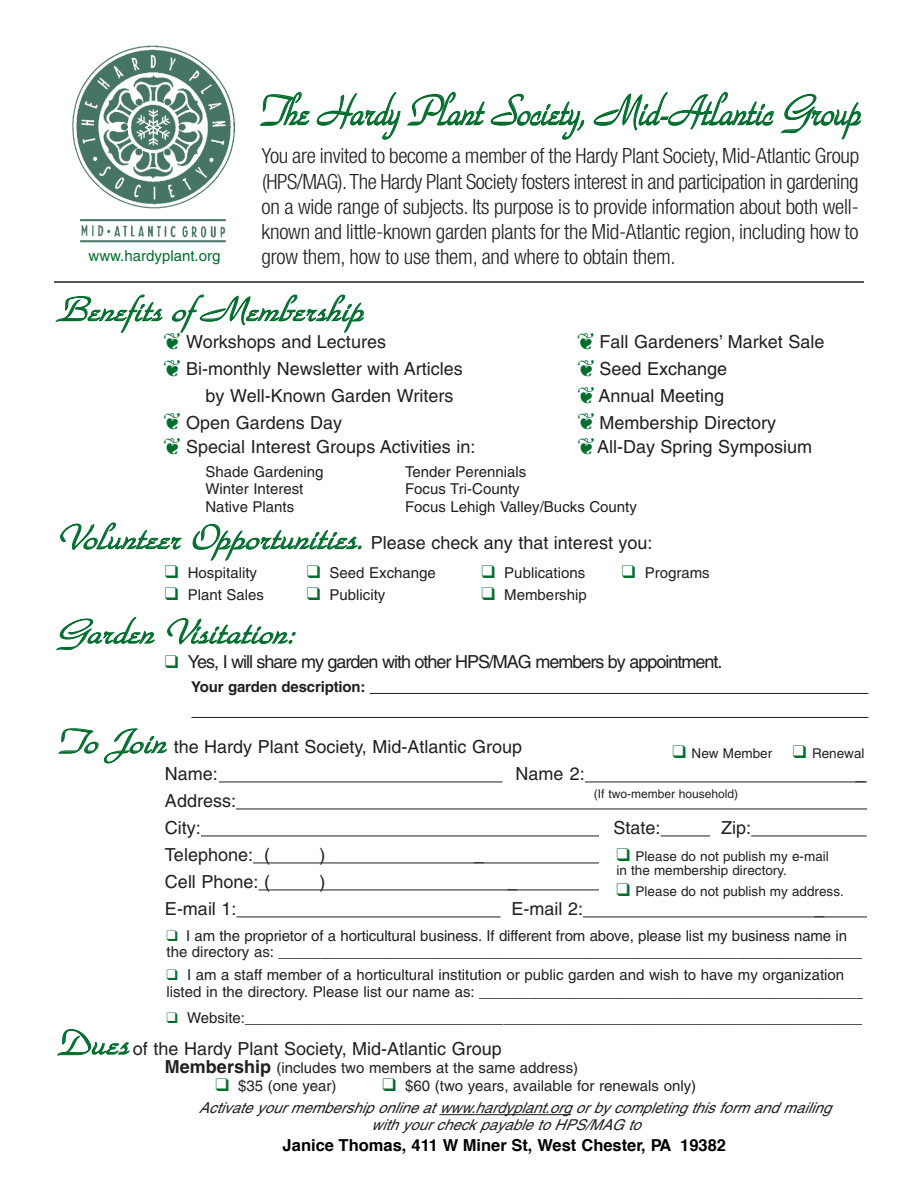
<style>
.page{position:relative;width:918px;height:1188px;background:#fff}
.page>*{position:absolute;margin:0;border:0;box-sizing:border-box;transform-origin:0 0}
.t1{font:italic 44.85px "Park Avenue BT";letter-spacing:-.005em;color:#016d2d;scale:.77 1}
.t2{font:italic 36px "Park Avenue BT";letter-spacing:.005em;color:#016d2d}
.t3{font:22.5px/26.1px "Zapf Dingbats ITC";color:#016d2d;text-align:justify}
.t4{font:300 condensed 21px/25.2px "Helvetica Neue";letter-spacing:-.01em;color:#231f20;text-align:justify}
.t5{font:18px/27px "Helvetica";color:#231f20}
.t6{font:18px "Helvetica";letter-spacing:-.055em;color:#231f20}
.t7{font:700 16.5px "Helvetica";color:#000}
.t8{font:15px/16.5px "Helvetica";color:#231f20}
.t9{font:italic 15px/22.5px "Helvetica";color:#231f20}
.t10{font:700 15px "Helvetica";letter-spacing:-.01em;color:#231f20}
.t11{font:15px "Helvetica";color:#016d2d}
.t12{font:13.5px/13.5px "Helvetica";color:#231f20}
.t13{font:12px "Helvetica";color:#231f20}
.s1{font-family:"Courier";font-size:15px;color:#fff}
.s2{font-family:"Park Avenue BT";font-style:italic;font-size:36px;color:#016d2d}
.s3{color:#016d2d}
.s4{font-weight:700;font-size:18px}
.s5{font-style:normal}
</style>
<div class="page">
<svg style="left:259px;top:91px;width:326px;height:49px"></svg>
<svg style="left:593px;top:91px;width:268px;height:49px"></svg>
<svg style="left:60px;top:522px;width:123px;height:28px"></svg>
<svg style="left:192px;top:523px;width:170px;height:38px"></svg>
<svg style="left:55px;top:617px;width:241px;height:34px"></svg>
<hr style="left:370px;top:693px;width:498px;height:1px;background:#231f20">
<hr style="left:192px;top:717px;width:676px;height:1px;background:#231f20">
<svg style="left:58px;top:728px;width:109px;height:36px"></svg>
<hr style="left:219px;top:782px;width:284px;height:1px;background:#231f20">
<hr style="left:585px;top:782px;width:283px;height:1px;background:#231f20">
<hr style="left:236px;top:809px;width:632px;height:1px;background:#231f20">
<hr style="left:201px;top:836px;width:402px;height:1px;background:#231f20">
<hr style="left:661px;top:836px;width:49px;height:1px;background:#231f20">
<hr style="left:751px;top:836px;width:116px;height:1px;background:#231f20">
<hr style="left:253px;top:863px;width:352px;height:1px;background:#231f20">
<hr style="left:259px;top:890px;width:346px;height:1px;background:#231f20">
<hr style="left:236px;top:917px;width:265px;height:1px;background:#231f20">
<hr style="left:583px;top:917px;width:285px;height:1px;background:#231f20">
<svg style="left:57px;top:1029px;width:73px;height:27px"></svg>
<hr style="left:439px;top:1114px;width:33px;height:1px;background:#231f20">
<hr style="left:471px;top:1114px;width:100px;height:1px;background:#231f20">
<hr style="left:54px;top:281px;width:810px;height:2px;background:#231f20">
<div style="left:599px;top:829px;width:13px;height:74px;background:#fff"></div>
<div style="left:867px;top:777px;width:13px;height:262px;background:#fff"></div>
<img style="left:72px;top:45px;width:163px;height:198px">
<svg style="left:55px;top:294px;width:309px;height:39px"></svg>
<p class="t11" style="left:89px;top:247px;width:133px">www.hardyplant.org</p>
<p class="t1" style="left:259px;top:85px;width:784px">The Hardy Plant Society, Mid-Atlantic Group</p>
<p class="t4" style="left:262px;top:143px;width:599px">You are invited to become a member of the Hardy Plant Society, Mid-Atlantic Group (HPS/MAG).The Hardy Plant Society fosters interest in and participation in gardening on a wide range of subjects. Its purpose is to provide information about both well&shy;known and little-known garden plants for the Mid-Atlantic region, including how to grow them, how to use them, and where to obtain them.</p>
<p class="t2" style="left:58px;top:289px;width:309px">Benefits of Membership</p>
<p class="t5" style="left:172px;top:328px;width:216px"><span class="s1">X</span> Workshops and Lectures</p>
<p class="t5" style="left:585px;top:328px;width:241px"><span class="s1">X</span> Fall Gardeners’ Market Sale</p>
<p class="t5" style="left:172px;top:355px;width:293px"><span class="s1">X</span> Bi-monthly Newsletter with Articles</p>
<p class="t5" style="left:585px;top:355px;width:144px"><span class="s1">X</span> Seed Exchange</p>
<p class="t5" style="left:205px;top:382px;width:249px">by Well-Known Garden Writers</p>
<p class="t5" style="left:585px;top:382px;width:141px"><span class="s1">X</span> Annual Meeting</p>
<p class="t5" style="left:172px;top:409px;width:172px"><span class="s1">X</span> Open Gardens Day</p>
<p class="t5" style="left:585px;top:409px;width:193px"><span class="s1">X</span> Membership Directory</p>
<p class="t5" style="left:172px;top:433px;width:305px"><span class="s1">X</span> Special Interest Groups Activities in:</p>
<p class="t5" style="left:597px;top:433px;width:217px">All-Day Spring Symposium</p>
<p class="t8" style="left:205px;top:464px;width:119px">Shade Gardening</p>
<p class="t8" style="left:405px;top:464px;width:123px">Tender Perennials</p>
<p class="t8" style="left:205px;top:481px;width:99px">Winter Interest</p>
<p class="t8" style="left:405px;top:481px;width:116px">Focus Tri-County</p>
<p class="t8" style="left:205px;top:498px;width:90px">Native Plants</p>
<p class="t8" style="left:405px;top:498px;width:233px">Focus Lehigh Valley/Bucks County</p>
<p class="t5" style="left:58px;top:529px;width:596px"><span class="s2">VolunteerOpportunities.</span>Please check any that interest you:</p>
<p class="t8" style="left:165px;top:564px;width:94px"><span class="s3">❑</span> Hospitality</p>
<p class="t8" style="left:307px;top:564px;width:131px"><span class="s3">❑</span> Seed Exchange</p>
<p class="t8" style="left:481px;top:564px;width:105px"><span class="s3">❑</span> Publications</p>
<p class="t8" style="left:622px;top:564px;width:89px"><span class="s3">❑</span> Programs</p>
<p class="t8" style="left:165px;top:587px;width:101px"><span class="s3">❑</span> Plant Sales</p>
<p class="t8" style="left:307px;top:587px;width:80px"><span class="s3">❑</span> Publicity</p>
<p class="t8" style="left:481px;top:587px;width:107px"><span class="s3">❑</span> Membership</p>
<p class="t2" style="left:58px;top:611px;width:249px">Garden Visitation:</p>
<p class="t6" style="left:165px;top:651px;width:559px"><span class="s3">❑</span> Yes, I will share my garden with other HPS/MAG members by appointment.</p>
<p class="t10" style="left:191px;top:677px;width:176px">Your garden description:</p>
<p class="t5" style="left:165px;top:733px;width:359px;text-indent:-107px"><span class="s2">ToJoin</span>the Hardy Plant Society, Mid-Atlantic Group<br>Name:</p>
<p class="t3" style="left:577px;top:328px;width:19px">❦ ❦ ❦ ❦ ❦</p>
<p class="t12" style="left:673px;top:747px;width:194px"><span class="s3">❑</span> New Member <span class="s3">❑</span> Renewal</p>
<p class="t13" style="left:594px;top:787px;width:146px">(If two-member household)</p>
<p class="t5" style="left:515px;top:760px;width:71px">Name 2:</p>
<p class="t5" style="left:855px;top:760px;width:12px">_</p>
<p class="t5" style="left:165px;top:787px;width:73px">Address:<br>City:</p>
<p class="t5" style="left:614px;top:814px;width:49px">State:</p>
<p class="t5" style="left:721px;top:814px;width:32px">Zip:</p>
<p class="t5" style="left:165px;top:841px;width:107px">Telephone: (</p>
<p class="t5" style="left:320px;top:841px;width:7px">)</p>
<p class="t5" style="left:165px;top:868px;width:107px">Cell Phone: (</p>
<p class="t5" style="left:320px;top:868px;width:7px">)</p>
<p class="t5" style="left:474px;top:841px;width:12px">_</p>
<p class="t5" style="left:507px;top:868px;width:12px">_</p>
<p class="t12" style="left:616px;top:850px;width:214px"><span class="s3">❑</span> Please do not publish my e-mail in the membership directory.</p>
<p class="t12" style="left:616px;top:885px;width:229px"><span class="s3">❑</span> Please do not publish my address.</p>
<p class="t5" style="left:165px;top:895px;width:73px">E-mail 1:</p>
<p class="t5" style="left:512px;top:895px;width:73px">E-mail 2:</p>
<p class="t5" style="left:814px;top:895px;width:12px">_</p>
<p class="t8" style="left:166px;top:927px;width:697px"><span class="s3">❑</span> I am the proprietor of a horticultural business. If different from above, please list my business name in the directory as: ______________________________________________________________________</p>
<p class="t8" style="left:166px;top:967px;width:698px"><span class="s3">❑</span> I am a staff member of a horticultural institution or public garden and wish to have my organization listed in the directory. Please list our name as: ______________________________________________</p>
<p class="t8" style="left:166px;top:1010px;width:697px"><span class="s3">❑</span> Website:__________________________________________________________________________</p>
<p class="t5" style="left:58px;top:1035px;width:446px"><span class="s2">Dues</span>of the Hardy Plant Society, Mid-Atlantic Group</p>
<p class="t8" style="left:165px;top:1059px;width:415px"><span class="s4">Membership</span> (includes two members at the same address)</p>
<p class="t8" style="left:215px;top:1077px;width:123px"><span class="s3">❑</span> $35 (one year)</p>
<p class="t9" style="left:199px;top:1074px;width:637px;text-indent:184px"><span class="s3">❑</span> <span class="s5">$60 (two years, available for renewals only)<br></span>Activate your membership online at www.hardyplant.org or by completing this form and mailing</p>
<p class="t9" style="left:371px;top:1113px;width:274px">with your check payable to HPS/MAG to</p>
<p class="t7" style="left:283px;top:1139px;width:445px">Janice Thomas, 411 W Miner St, West Chester, PA 19382</p>
</div>
